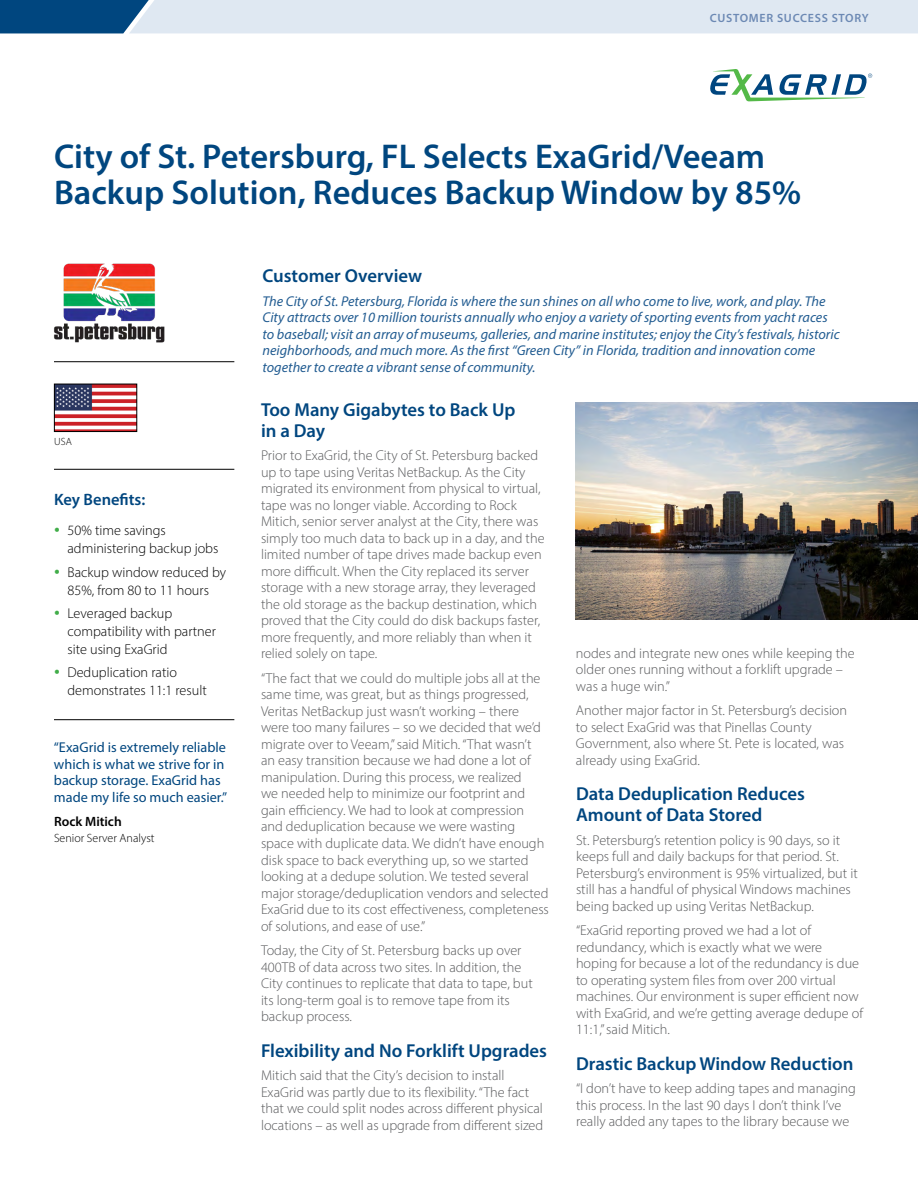
<style>
.page{position:relative;width:918px;height:1188px;background:#fff}
.page>*{position:absolute;margin:0;border:0;box-sizing:border-box;transform-origin:0 0}
.t1{font:600 34.5px/36px "Myriad Pro";color:#00467f}
.t2{font:600 18.75px/21px "Myriad Pro";color:#00467f}
.t3{font:600 16.5px "Myriad Pro";color:#00467f}
.t4{font:300 14.25px/16.5px "Myriad Pro";color:#58595b}
.t5{font:italic 14.25px/16.5px "Myriad Pro";color:#235d92}
.t6{font:300 14.25px/18px "Myriad Pro";color:#000}
.t7{font:14.25px/16.5px "Myriad Pro";color:#00467f}
.t8{font:600 13.5px "Myriad Pro";color:#000}
.t9{font:600 12px "Myriad Pro";letter-spacing:.06em;color:#6c89b4}
.t10{font:300 12px "Myriad Pro";color:#000}
.t11{font:300 10.5px "Myriad Pro";color:#000}
</style>
<div class="page">
<svg style="left:0;top:0;width:918px;height:33px;background:#bed0e0"></svg>
<svg style="left:710px;top:69px;width:162px;height:33px"></svg>
<img style="left:54px;top:263px;width:111px;height:79px">
<img style="left:576px;top:402px;width:342px;height:218px">
<img style="left:56px;top:386px;width:79px;height:44px">
<div style="left:54px;top:384px;width:83px;height:48px;border:1px solid #000"></div>
<hr style="left:54px;top:469px;width:180px;height:1px;background:#000">
<hr style="left:54px;top:719px;width:180px;height:1px;background:#000">
<hr style="left:54px;top:361px;width:180px;height:1px;background:#000">
<p class="t9" style="left:710px;top:10px;width:161px">CUSTOMER SUCCESS STORY</p>
<h1 class="t1" style="left:54px;top:138px;width:749px">City of St. Petersburg, FL Selects ExaGrid/Veeam<br>Backup Solution, Reduces Backup Window by 85%</h1>
<p class="t11" style="left:54px;top:435px;width:20px">USA</p>
<p class="t3" style="left:54px;top:489px;width:93px">Key Benefits:</p>
<p class="t6" style="left:67px;top:521px;width:153px">50% time savings administering backup jobs</p>
<p class="t6" style="left:67px;top:563px;width:160px">Backup window reduced by<br>85%, from 80 to 11 hours</p>
<p class="t6" style="left:67px;top:604px;width:150px">Leveraged backup compatibility with partner site using ExaGrid</p>
<p class="t6" style="left:67px;top:664px;width:141px">Deduplication ratio demonstrates 11:1 result</p>
<p class="t7" style="left:54px;top:739px;width:175px">“ExaGrid is extremely reliable which is what we strive for in backup storage. ExaGrid has made my life so much easier.”</p>
<p class="t8" style="left:54px;top:813px;width:69px">Rock Mitich</p>
<p class="t10" style="left:54px;top:830px;width:102px">Senior Server Analyst</p>
<h2 class="t2" style="left:262px;top:265px;width:161px">Customer Overview</h2>
<p class="t5" style="left:262px;top:292px;width:579px">The City of St. Petersburg, Florida is where the sun shines on all who come to live, work, and play. The City attracts over 10 million tourists annually who enjoy a variety of sporting events from yacht races to baseball; visit an array of museums, galleries, and marine institutes; enjoy the City’s festivals, historic neighborhoods, and much more. As the first “Green City” in Florida, tradition and innovation come together to create a vibrant sense of community.</p>
<h2 class="t2" style="left:261px;top:399px;width:256px">Too Many Gigabytes to Back Up in a Day</h2>
<p class="t4" style="left:261px;top:447px;width:285px">Prior to ExaGrid, the City of St. Petersburg backed up to tape using Veritas NetBackup. As the City migrated its environment from physical to virtual, tape was no longer viable. According to Rock Mitich, senior server analyst at the City, there was simply too much data to back up in a day, and the limited number of tape drives made backup even more difficult. When the City replaced its server storage with a new storage array, they leveraged the old storage as the backup destination, which proved that the City could do disk backups faster, more frequently, and more reliably than when it relied solely on tape.</p>
<p class="t4" style="left:261px;top:670px;width:289px">“The fact that we could do multiple jobs all at the same time, was great, but as things progressed, Veritas NetBackup just wasn’t working – there were too many failures – so we decided that we’d migrate over to Veeam,” said Mitich. “That wasn’t an easy transition because we had done a lot of manipulation. During this process, we realized<br>we needed help to minimize our footprint and gain efficiency. We had to look at compression and deduplication because we were wasting space with duplicate data. We didn’t have enough disk space to back everything up, so we started looking at a dedupe solution. We tested several major storage/deduplication vendors and selected ExaGrid due to its cost effectiveness, completeness of solutions, and ease of use.”</p>
<p class="t4" style="left:261px;top:942px;width:273px">Today, the City of St. Petersburg backs up over 400TB of data across two sites. In addition, the City continues to replicate that data to tape, but its long-term goal is to remove tape from its backup process.</p>
<h2 class="t2" style="left:261px;top:1040px;width:288px">Flexibility and No Forklift Upgrades</h2>
<p class="t4" style="left:261px;top:1067px;width:284px">Mitich said that the City’s decision to install ExaGrid was partly due to its flexibility. “The fact that we could split nodes across different physical locations – as well as upgrade from different sized</p>
<p class="t4" style="left:576px;top:644px;width:280px">nodes and integrate new ones while keeping the older ones running without a forklift upgrade – was a huge win.”</p>
<p class="t4" style="left:576px;top:702px;width:273px">Another major factor in St. Petersburg’s decision to select ExaGrid was that Pinellas County Government, also where St. Pete is located, was already using ExaGrid.</p>
<h2 class="t2" style="left:576px;top:783px;width:230px">Data Deduplication Reduces<br>Amount of Data Stored</h2>
<p class="t4" style="left:576px;top:832px;width:283px">St. Petersburg’s retention policy is 90 days, so it keeps full and daily backups for that period. St.<br>Petersburg’s environment is 95% virtualized, but it still has a handful of physical Windows machines being backed up using Veritas NetBackup.</p>
<p class="t4" style="left:576px;top:922px;width:289px">“ExaGrid reporting proved we had a lot of redundancy, which is exactly what we were hoping for because a lot of the redundancy is due to operating system files from over 200 virtual machines. Our environment is super efficient now with ExaGrid, and we’re getting average dedupe of 11:1,” said Mitich.</p>
<h2 class="t2" style="left:576px;top:1053px;width:279px">Drastic Backup Window Reduction</h2>
<p class="t4" style="left:576px;top:1080px;width:281px">“I don’t have to keep adding tapes and managing this process. In the last 90 days I don’t think I’ve really added any tapes to the library because we</p>
</div>
